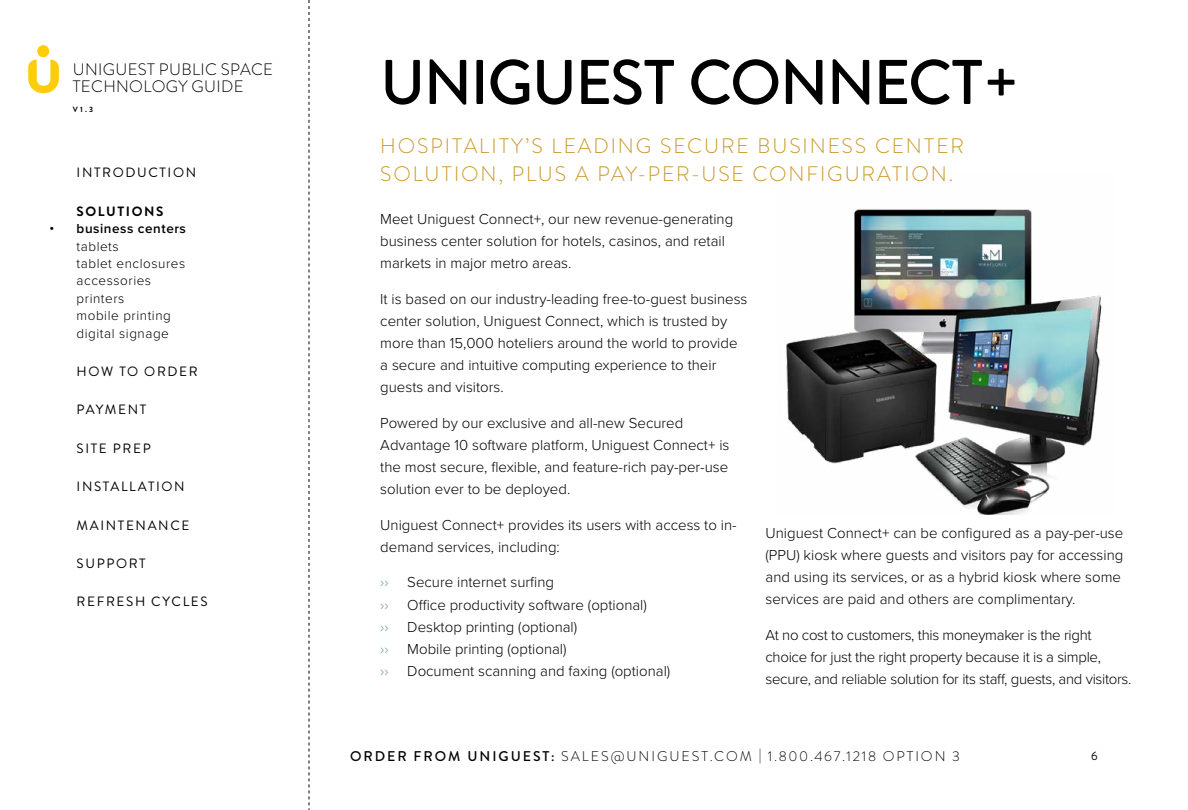
<style>
.page{position:relative;width:1188px;height:810px;background:#fff}
.page>*{position:absolute;margin:0;border:0;box-sizing:border-box;transform-origin:0 0}
.t1{font:500 63px "Brandon Text";letter-spacing:-.02em;color:#000}
.t2{font:300 21px/28.2px "Brandon Text";letter-spacing:.09em;color:#cb972b}
.t3{font:300 16.5px/16.6px "Brandon Grotesque";letter-spacing:.02em;color:#000}
.t4{font:300 15px/22.2px "Proxima Nova";color:#000}
.t5{font:300 15px/22.2px "Proxima Nova";letter-spacing:-.02em;color:#000}
.t6{font:300 14.1px "Brandon Grotesque";letter-spacing:.14em;color:#000}
.t7{font:13.5px "Brandon Grotesque";letter-spacing:.12em;color:#000}
.t8{font:300 13.5px/17.4px "Proxima Nova";letter-spacing:.04em;color:#000}
.t9{font:600 13.5px "Proxima Nova";letter-spacing:.04em;color:#000}
.t10{font:700 13.5px "Brandon Grotesque";letter-spacing:.12em;color:#000}
.t11{font:12px "Brandon Grotesque";color:#000}
.t12{font:700 7.65px "Brandon Grotesque";color:#000}
.s1{color:#629d9b}
.s2{font-weight:500}
</style>
<div class="page">
<svg style="left:309px;top:0;width:1px;height:810px"></svg>
<svg style="left:28px;top:45px;width:31px;height:48px"></svg>
<img style="left:786px;top:209px;width:316px;height:306px">
<p class="t3" style="left:73px;top:61px;width:202px">UNIGUEST PUBLIC SPACE<br>TECHNOLOGY GUIDE</p>
<p class="t12" style="left:73px;top:104px;width:22px">V1.3</p>
<p class="t7" style="left:77px;top:164px;width:121px">INTRODUCTION</p>
<p class="t10" style="left:77px;top:202px;width:89px">SOLUTIONS</p>
<p class="t9" style="left:50px;top:219px;width:138px">• business centers</p>
<p class="t8" style="left:77px;top:237px;width:110px">tablets<br>tablet enclosures accessories printers<br>mobile printing digital signage</p>
<p class="t7" style="left:77px;top:362px;width:123px">HOW TO ORDER</p>
<p class="t7" style="left:77px;top:401px;width:71px">PAYMENT</p>
<p class="t7" style="left:77px;top:439px;width:76px">SITE PREP</p>
<p class="t7" style="left:77px;top:477px;width:110px">INSTALLATION</p>
<p class="t7" style="left:77px;top:516px;width:114px">MAINTENANCE</p>
<p class="t7" style="left:77px;top:554px;width:71px">SUPPORT</p>
<p class="t7" style="left:77px;top:592px;width:133px">REFRESH CYCLES</p>
<h1 class="t1" style="left:380px;top:39px;width:641px">UNIGUEST CONNECT+</h1>
<h2 class="t2" style="left:380px;top:131px;width:585px">HOSPITALITY’S LEADING SECURE BUSINESS CENTER<br>SOLUTION, PLUS A PAY-PER-USE CONFIGURATION.</h2>
<p class="t4" style="left:380px;top:207px;width:354px">Meet Uniguest Connect+, our new revenue-generating business center solution for hotels, casinos, and retail markets in major metro areas.</p>
<p class="t4" style="left:380px;top:287px;width:369px">It is based on our industry-leading free-to-guest business center solution, Uniguest Connect, which is trusted by more than 15,000 hoteliers around the world to provide a secure and intuitive computing experience to their guests and visitors.</p>
<p class="t4" style="left:380px;top:411px;width:351px">Powered by our exclusive and all-new Secured Advantage 10 software platform, Uniguest Connect+ is the most secure, flexible, and feature-rich pay-per-use solution ever to be deployed.</p>
<p class="t4" style="left:380px;top:513px;width:358px">Uniguest Connect+ provides its users with access to in&shy;demand services, including:</p>
<p class="t4" style="left:380px;top:571px;width:291px"><span class="s1">››</span> Secure internet surfing<br><span class="s1">››</span> Office productivity software (optional)<br><span class="s1">››</span> Desktop printing (optional)<br><span class="s1">››</span> Mobile printing (optional)<br><span class="s1">››</span> Document scanning and faxing (optional)</p>
<p class="t4" style="left:766px;top:521px;width:359px">Uniguest Connect+ can be configured as a pay-per-use (PPU) kiosk where guests and visitors pay for accessing and using its services, or as a hybrid kiosk where some services are paid and others are complimentary.</p>
<p class="t5" style="left:766px;top:623px;width:367px">At no cost to customers, this moneymaker is the right choice for just the right property because it is a simple, secure, and reliable solution for its staff, guests, and visitors.</p>
<p class="t6" style="left:350px;top:747px;width:611px"><span class="s2">ORDER FROM UNIGUEST:</span> SALES@UNIGUEST.COM | 1.800.467.1218 OPTION 3</p>
<p class="t11" style="left:1091px;top:748px;width:8px">6</p>
</div>
